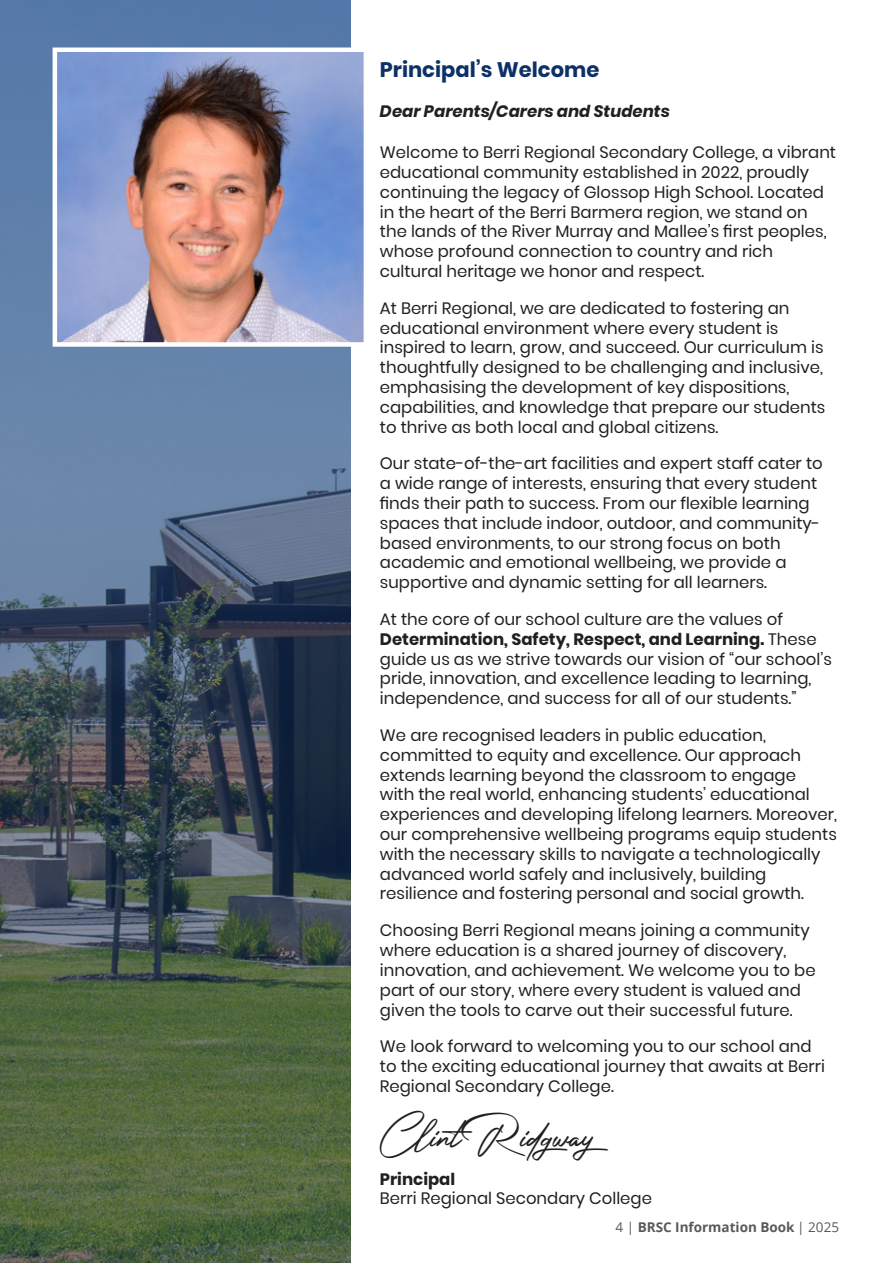
<style>
.page{position:relative;width:893px;height:1263px;background:#fff}
.page>*{position:absolute;margin:0;border:0;box-sizing:border-box;transform-origin:0 0}
.Blue_sub_Header{font:45px "Photograph Signature";color:#231f20}
.Blue_sub_Header-2{font:700 21px "Poppins";color:#0d3166}
.Body_Text{font:16.5px/19.8px "Poppins";color:#231f20}
.black_emphasis{font:italic 700 16.5px "Poppins";color:#231f20}
.t1{font:700 13.5px "Open Sans";color:#231f20}
.s1{font-weight:700}
.s2{font-weight:400}
</style>
<div class="page">
<img style="left:0;top:0;width:350px;height:1263px">
<img style="left:58px;top:52px;width:305px;height:290px">
<div style="left:53px;top:47px;width:315px;height:300px;border:4px solid #fff"></div>
<p class="Blue_sub_Header-2" style="left:380px;top:58px;width:221px">Principal’s Welcome</p>
<p class="black_emphasis" style="left:380px;top:102px;width:291px">Dear Parents/Carers and Students</p>
<p class="Body_Text" style="left:380px;top:143px;width:458px">Welcome to Berri Regional Secondary College, a vibrant educational community established in 2022, proudly continuing the legacy of Glossop High School. Located in the heart of the Berri Barmera region, we stand on the lands of the River Murray and Mallee’s first peoples, whose profound connection to country and rich cultural heritage we honor and respect.</p>
<p class="Body_Text" style="left:380px;top:298px;width:447px">At Berri Regional, we are dedicated to fostering an educational environment where every student is inspired to learn, grow, and succeed. Our curriculum is thoughtfully designed to be challenging and inclusive, emphasising the development of key dispositions, capabilities, and knowledge that prepare our students to thrive as both local and global citizens.</p>
<p class="Body_Text" style="left:380px;top:454px;width:444px">Our state-of-the-art facilities and expert staff cater to a wide range of interests, ensuring that every student finds their path to success. From our flexible learning spaces that include indoor, outdoor, and community&shy;based environments, to our strong focus on both academic and emotional wellbeing, we provide a supportive and dynamic setting for all learners.</p>
<p class="Body_Text" style="left:380px;top:609px;width:454px">At the core of our school culture are the values of <span class="s1">Determination, Safety, Respect, and Learning.</span> These guide us as we strive towards our vision of “our school’s pride, innovation, and excellence leading to learning, independence, and success for all of our students.”</p>
<p class="Body_Text" style="left:380px;top:725px;width:459px">We are recognised leaders in public education, committed to equity and excellence. Our approach extends learning beyond the classroom to engage<br>with the real world, enhancing students’ educational experiences and developing lifelong learners. Moreover, our comprehensive wellbeing programs equip students with the necessary skills to navigate a technologically advanced world safely and inclusively, building resilience and fostering personal and social growth.</p>
<p class="Body_Text" style="left:380px;top:921px;width:437px">Choosing Berri Regional means joining a community where education is a shared journey of discovery, innovation, and achievement. We welcome you to be part of our story, where every student is valued and given the tools to carve out their successful future.</p>
<p class="Body_Text" style="left:380px;top:1037px;width:447px">We look forward to welcoming you to our school and to the exciting educational journey that awaits at Berri<br>Regional Secondary College.</p>
<p class="Blue_sub_Header" style="left:380px;top:1096px;width:240px">Clint Ridgway</p>
<p class="Body_Text" style="left:380px;top:1169px;width:274px"><span class="s1">Principal<br></span>Berri Regional Secondary College</p>
<p class="t1" style="left:616px;top:1217px;width:225px"><span class="s2">4 |</span> BRSC Information Book <span class="s2">| 2025</span></p>
</div>
